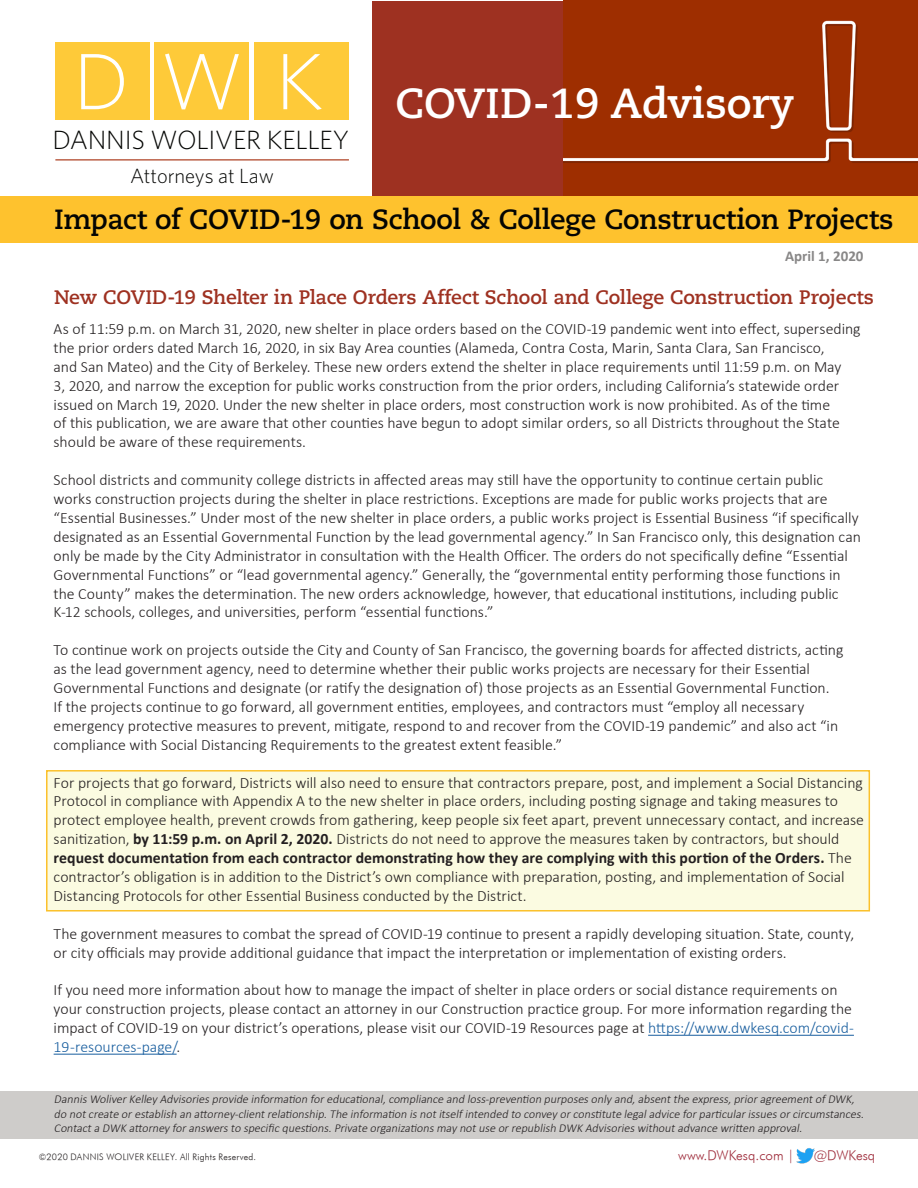
<style>
.page{position:relative;width:918px;height:1188px;background:#fff}
.page>*{position:absolute;margin:0;border:0;box-sizing:border-box;transform-origin:0 0}
.t1{font:700 42px "Caecilia LT Std";color:#fff}
.t2{font:700 27.75px "Caecilia LT Std";letter-spacing:-.01em;color:#040503}
.t3{font:300 26.4px "Whitney";letter-spacing:-.01em;color:#040503}
.t4{font:300 20.55px "Whitney";letter-spacing:-.005em;color:#040503}
.t5{font:700 19.5px "Caecilia LT Std";letter-spacing:-.01em;color:#9e3121}
.t6{font:300 15.75px/18.9px "Calibri";color:#231f20}
.t7{font:700 15px "Calibri";color:#888787}
.t8{font:italic 13.5px "Futura";color:#9f2d3c}
.t9{font:italic 300 12px/14.4px "Calibri";color:#231f20}
.t10{font:italic 9px "Futura";letter-spacing:.03em;color:#231f20}
.s1{font-weight:700}
.s2{color:#175d9e}
</style>
<div class="page">
<div style="left:372px;top:1px;width:192px;height:196px;background:#9e3121"></div>
<div style="left:564px;top:0;width:354px;height:197px;background:#9e2e00"></div>
<div style="left:55px;top:43px;width:94px;height:77px;background:#feca39"></div>
<div style="left:255px;top:43px;width:94px;height:77px;background:#feca39"></div>
<div style="left:155px;top:43px;width:94px;height:77px;background:#feca39"></div>
<svg style="left:81px;top:54px;width:43px;height:55px"></svg>
<svg style="left:165px;top:54px;width:74px;height:55px"></svg>
<svg style="left:283px;top:54px;width:39px;height:56px"></svg>
<hr style="left:55px;top:159px;width:294px;height:1px;background:#ae4224">
<div style="left:0;top:197px;width:918px;height:46px;background:#fec22e"></div>
<div style="left:0;top:1091px;width:918px;height:47px;background:#ceccca"></div>
<img style="left:796px;top:1148px;width:19px;height:16px">
<div style="left:46px;top:770px;width:824px;height:142px;background:#fbfbe1;border:2px solid #fbc12b"></div>
<hr style="left:648px;top:1035px;width:206px;height:1px;background:#175d9e">
<hr style="left:54px;top:1054px;width:123px;height:1px;background:#175d9e">
<p class="t3" style="left:53px;top:125px;width:298px">DANNIS WOLIVER KELLEY</p>
<p class="t4" style="left:130px;top:164px;width:145px">Attorneys at Law</p>
<p class="t1" style="left:395px;top:79px;width:401px">COVID-19 Advisory</p>
<p class="t2" style="left:54px;top:203px;width:841px">Impact of COVID-19 on School &amp; College Construction Projects</p>
<p class="t7" style="left:785px;top:246px;width:80px">April 1, 2020</p>
<p class="t5" style="left:54px;top:286px;width:821px">New COVID-19 Shelter in Place Orders Affect School and College Construction Projects</p>
<p class="t6" style="left:54px;top:319px;width:809px">As of 11:59 p.m. on March 31, 2020, new shelter in place orders based on the COVID-19 pandemic went into effect, superseding the prior orders dated March 16, 2020, in six Bay Area counties (Alameda, Contra Costa, Marin, Santa Clara, San Francisco,<br>and San Mateo) and the City of Berkeley. These new orders extend the shelter in place requirements until 11:59 p.m. on May<br>3, 2020, and narrow the exception for public works construction from the prior orders, including California’s statewide order issued on March 19, 2020. Under the new shelter in place orders, most construction work is now prohibited. As of the time<br>of this publication, we are aware that other counties have begun to adopt similar orders, so all Districts throughout the State should be aware of these requirements.</p>
<p class="t6" style="left:54px;top:470px;width:809px">School districts and community college districts in affected areas may still have the opportunity to continue certain public works construction projects during the shelter in place restrictions. Exceptions are made for public works projects that are “Essential Businesses.” Under most of the new shelter in place orders, a public works project is Essential Business “if specifically designated as an Essential Governmental Function by the lead governmental agency.” In San Francisco only, this designation can only be made by the City Administrator in consultation with the Health Officer. The orders do not specifically define “Essential Governmental Functions” or “lead governmental agency.” Generally, the “governmental entity performing those functions in the County” makes the determination. The new orders acknowledge, however, that educational institutions, including public K-12 schools, colleges, and universities, perform “essential functions.”</p>
<p class="t6" style="left:54px;top:640px;width:791px">To continue work on projects outside the City and County of San Francisco, the governing boards for affected districts, acting as the lead government agency, need to determine whether their public works projects are necessary for their Essential Governmental Functions and designate (or ratify the designation of) those projects as an Essential Governmental Function.<br>If the projects continue to go forward, all government entities, employees, and contractors must “employ all necessary emergency protective measures to prevent, mitigate, respond to and recover from the COVID-19 pandemic” and also act “in compliance with Social Distancing Requirements to the greatest extent feasible.”</p>
<p class="t6" style="left:54px;top:773px;width:812px">For projects that go forward, Districts will also need to ensure that contractors prepare, post, and implement a Social Distancing Protocol in compliance with Appendix A to the new shelter in place orders, including posting signage and taking measures to protect employee health, prevent crowds from gathering, keep people six feet apart, prevent unnecessary contact, and increase sanitization, <span class="s1">by 11:59 p.m. on April 2, 2020.</span> Districts do not need to approve the measures taken by contractors, but should <span class="s1">request documentation from each contractor demonstrating how they are complying with this portion of the Orders.</span> The contractor’s obligation is in addition to the District’s own compliance with preparation, posting, and implementation of Social Distancing Protocols for other Essential Business conducted by the District.</p>
<p class="t6" style="left:54px;top:924px;width:802px">The government measures to combat the spread of COVID-19 continue to present a rapidly developing situation. State, county, or city officials may provide additional guidance that impact the interpretation or implementation of existing orders.</p>
<p class="t6" style="left:54px;top:981px;width:802px">If you need more information about how to manage the impact of shelter in place orders or social distance requirements on your construction projects, please contact an attorney in our Construction practice group. For more information regarding the impact of COVID-19 on your district’s operations, please visit our COVID-19 Resources page at <span class="s2">https://www.dwkesq.com/covid-19-resources-page/</span>.</p>
<p class="t9" style="left:54px;top:1092px;width:814px">DannisWoliverKelley Advisoriesprovide information foreducational,compliance and loss-prevention purposesonly and,absentthe express,prioragreementofDWK, do notcreate orestablish an attorney-clientrelationship.The information isnotitselfintended to convey orconstitute legaladvice forparticularissuesorcircumstances.<br>Contacta DWK attorney foranswersto specific questions.Private organizationsmay notuse orrepublish DWK Advisorieswithoutadvance written approval.</p>
<p class="t10" style="left:39px;top:1152px;width:219px">©2020 DANNIS WOLIVER KELLEY. All Rights Reserved.</p>
<p class="t8" style="left:678px;top:1147px;width:117px">www.DWKesq.com |</p>
<p class="t8" style="left:814px;top:1147px;width:63px">@DWKesq</p>
</div>
